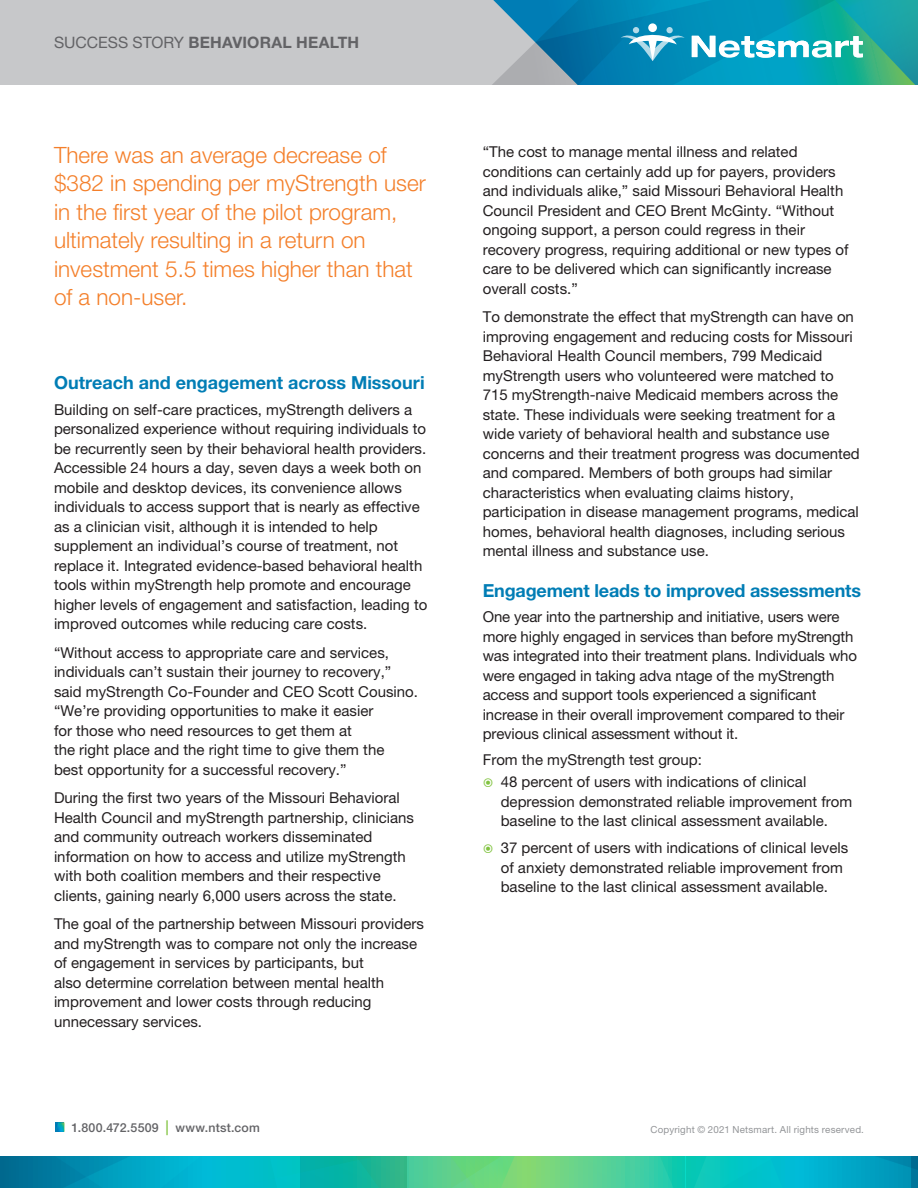
<style>
.page{position:relative;width:918px;height:1188px;background:#fff}
.page>*{position:absolute;margin:0;border:0;box-sizing:border-box;transform-origin:0 0}
.Body_copy{font:300 22.5px/28.5px "Helvetica Neue LT Pro";color:#f47f2a}
.Subhead{font:700 18px "Helvetica Neue LT Pro";letter-spacing:-.01em;color:#007db5}
.t1{font:700 15.75px "Helvetica Neue LT Pro";letter-spacing:.01em;color:#636366}
.Body_copy-2{font:15px/19.5px "Helvetica Neue LT Pro";color:#231f20}
.Subhead-2{font:15px/19.5px "Helvetica Neue LT Pro";letter-spacing:-.01em;color:#231f20}
.t2{font:500 12.3px "Helvetica Neue LT Pro";letter-spacing:.02em;color:#636366}
.t3{font:9.75px "Helvetica Neue LT Pro";letter-spacing:.02em;color:#939598}
.s1{font-weight:400}
.s2{font-size:14.85px;color:#81c340}
</style>
<div class="page">
<div style="left:0;top:0;width:918px;height:85px;background:#c7c8ca"></div>
<svg style="left:692px;top:0;width:226px;height:85px;background:#23aab5"></svg>
<svg style="left:492px;top:0;width:193px;height:85px;background:#328fb5"></svg>
<div style="left:666px;top:27px;width:7px;height:6px;background:#b2dbe9;border-radius:50%"></div>
<svg style="left:0;top:1157px;width:918px;height:31px;background:#1db6ac"></svg>
<svg style="left:56px;top:1122px;width:8px;height:10px"></svg>
<p class="t1" style="left:54px;top:33px;width:307px"><span class="s1">SUCCESS STORY</span> BEHAVIORAL HEALTH</p>
<p class="Body_copy" style="left:54px;top:140px;width:373px">There was an average decrease of $382 in spending per myStrength user in the first year of the pilot program, ultimately resulting in a return on investment 5.5 times higher than that of a non-user.</p>
<p class="Subhead" style="left:54px;top:372px;width:372px">Outreach and engagement across Missouri</p>
<p class="Body_copy-2" style="left:54px;top:399px;width:375px">Building on self-care practices, myStrength delivers a personalized experience without requiring individuals to be recurrently seen by their behavioral health providers.<br>Accessible 24 hours a day, seven days a week both on mobile and desktop devices, its convenience allows individuals to access support that is nearly as effective as a clinician visit, although it is intended to help supplement an individual’s course of treatment, not replace it. Integrated evidence-based behavioral health tools within myStrength help promote and encourage higher levels of engagement and satisfaction, leading to improved outcomes while reducing care costs.</p>
<p class="Body_copy-2" style="left:54px;top:642px;width:365px">“Without access to appropriate care and services, individuals can’t sustain their journey to recovery,” said myStrength Co-Founder and CEO Scott Cousino. “We’re providing opportunities to make it easier<br>for those who need resources to get them at<br>the right place and the right time to give them the<br>best opportunity for a successful recovery.”</p>
<p class="Body_copy-2" style="left:54px;top:788px;width:362px">During the first two years of the Missouri Behavioral Health Council and myStrength partnership, clinicians and community outreach workers disseminated information on how to access and utilize myStrength with both coalition members and their respective clients, gaining nearly 6,000 users across the state.</p>
<p class="Body_copy-2" style="left:54px;top:914px;width:372px">The goal of the partnership between Missouri providers and myStrength was to compare not only the increase of engagement in services by participants, but<br>also determine correlation between mental health improvement and lower costs through reducing unnecessary services.</p>
<p class="Body_copy-2" style="left:483px;top:142px;width:367px">“The cost to manage mental illness and related conditions can certainly add up for payers, providers and individuals alike,” said Missouri Behavioral Health Council President and CEO Brent McGinty. “Without ongoing support, a person could regress in their recovery progress, requiring additional or new types of care to be delivered which can significantly increase overall costs.”</p>
<p class="Body_copy-2" style="left:483px;top:307px;width:379px">To demonstrate the effect that myStrength can have on improving engagement and reducing costs for Missouri Behavioral Health Council members, 799 Medicaid myStrength users who volunteered were matched to 715 myStrength-naive Medicaid members across the state. These individuals were seeking treatment for a wide variety of behavioral health and substance use concerns and their treatment progress was documented and compared. Members of both groups had similar characteristics when evaluating claims history, participation in disease management programs, medical homes, behavioral health diagnoses, including serious mental illness and substance use.</p>
<p class="Subhead" style="left:483px;top:579px;width:380px">Engagement leads to improved assessments</p>
<p class="Subhead-2" style="left:483px;top:607px;width:376px">One year into the partnership and initiative, users were more highly engaged in services than before myStrength was integrated into their treatment plans. Individuals who were engaged in taking adva ntage of the myStrength access and support tools experienced a significant increase in their overall improvement compared to their previous clinical assessment without it.</p>
<p class="Body_copy-2" style="left:483px;top:749px;width:221px">From the myStrength test group:</p>
<p class="Body_copy-2" style="left:501px;top:772px;width:353px">48 percent of users with indications of clinical depression demonstrated reliable improvement from baseline to the last clinical assessment available.</p>
<p class="Body_copy-2" style="left:501px;top:838px;width:349px">37 percent of users with indications of clinical levels of anxiety demonstrated reliable improvement from baseline to the last clinical assessment available.</p>
<p class="t2" style="left:71px;top:1120px;width:190px">1.800.472.5509 <span class="s2">|</span> www.ntst.com</p>
<p class="t3" style="left:651px;top:1124px;width:215px">Copyright © 2021 Netsmart. All rights reserved.</p>
</div>
